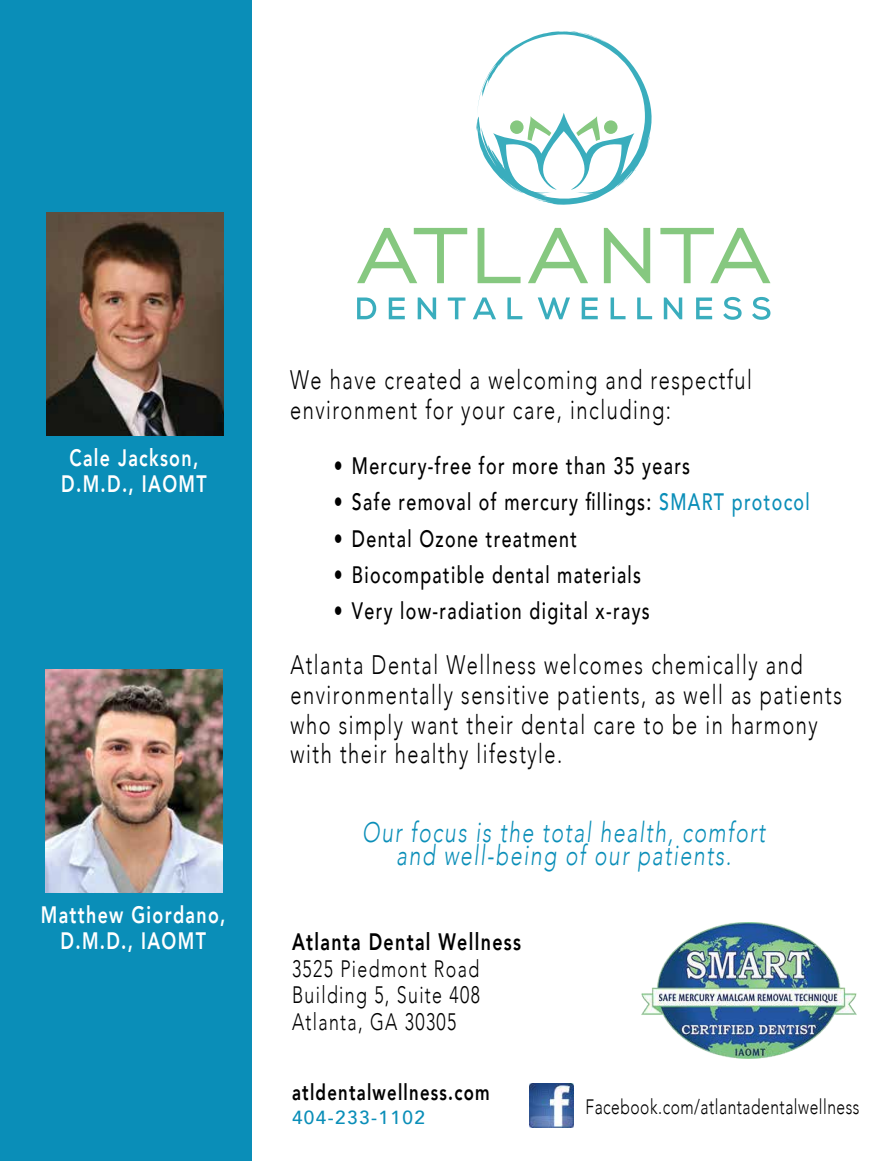
<style>
.page{position:relative;width:891px;height:1161px;background:#fff}
.page>*{position:absolute;margin:0;border:0;box-sizing:border-box;transform-origin:0 0}
.t1{font:italic 300 28.2px/23.7px "Avenir";letter-spacing:.075em;color:#0a8eb8;text-align:center;scale:.75 1}
.t2{font:300 26.7px/29.7px "Avenir";letter-spacing:.075em;color:#000;scale:.75 1}
.t3{font:500 23.7px "Avenir";letter-spacing:.075em;color:#000;scale:.75 1}
.t4{font:800 23.7px/26.7px "Avenir";letter-spacing:.075em;color:#fff;text-align:center;scale:.75 1}
.t5{font:300 23.7px/26.7px "Avenir";letter-spacing:.075em;color:#000;text-align:justify;scale:.75 1}
.t6{font:800 23.7px "Avenir";letter-spacing:.075em;color:#000;scale:.75 1}
.t7{font:800 22.35px "Avenir";letter-spacing:.075em;color:#000;scale:.75 1}
.t8{font:300 20.85px "Avenir";letter-spacing:.035em;color:#000;scale:.75 1}
.t9{font:500 18.9px "Avenir";letter-spacing:.075em;color:#0a8eb8}
.s1{color:#0a8eb8}
</style>
<div class="page">
<div style="left:0;top:0;width:252px;height:1161px;background:#0a8eb8"></div>
<img style="left:46px;top:212px;width:177px;height:224px">
<img style="left:641px;top:922px;width:215px;height:137px">
<img style="left:46px;top:669px;width:176px;height:224px">
<svg style="left:357px;top:228px;width:414px;height:55px"></svg>
<svg style="left:357px;top:297px;width:413px;height:23px"></svg>
<svg style="left:476px;top:31px;width:176px;height:174px"></svg>
<img style="left:530px;top:1083px;width:43px;height:44px">
<p class="t4" style="left:61px;top:444px;width:195px">Cale Jackson,<br>D.M.D., IAOMT</p>
<p class="t4" style="left:41px;top:901px;width:248px">Matthew Giordano,<br>D.M.D., IAOMT</p>
<p class="t2" style="left:290px;top:365px;width:617px">We have created a welcoming and respectful environment for your care, including:</p>
<p class="t3" style="left:334px;top:445px;width:477px">• Mercury-free for more than 35 years</p>
<p class="t3" style="left:334px;top:482px;width:636px">• Safe removal of mercury fillings: <span class="s1">SMART protocol</span></p>
<p class="t3" style="left:334px;top:518px;width:326px">• Dental Ozone treatment</p>
<p class="t3" style="left:334px;top:554px;width:411px">• Biocompatible dental materials</p>
<p class="t3" style="left:334px;top:591px;width:423px">• Very low-radiation digital x-rays</p>
<p class="t2" style="left:291px;top:650px;width:737px">Atlanta Dental Wellness welcomes chemically and environmentally sensitive patients, as well as patients who simply want their dental care to be in harmony with their healthy lifestyle.</p>
<p class="t1" style="left:362px;top:820px;width:539px">Our focus is the total health, comfort and well-being of our patients.</p>
<p class="t6" style="left:292px;top:923px;width:307px">Atlanta Dental Wellness</p>
<p class="t5" style="left:292px;top:955px;width:252px">3525 Piedmont Road Building 5, Suite 408<br>Atlanta, GA 30305</p>
<p class="t7" style="left:292px;top:1075px;width:265px">atldentalwellness.com</p>
<p class="t9" style="left:292px;top:1101px;width:134px">404-233-1102</p>
<p class="t8" style="left:586px;top:1095px;width:367px">Facebook.com/atlantadentalwellness</p>
</div>
